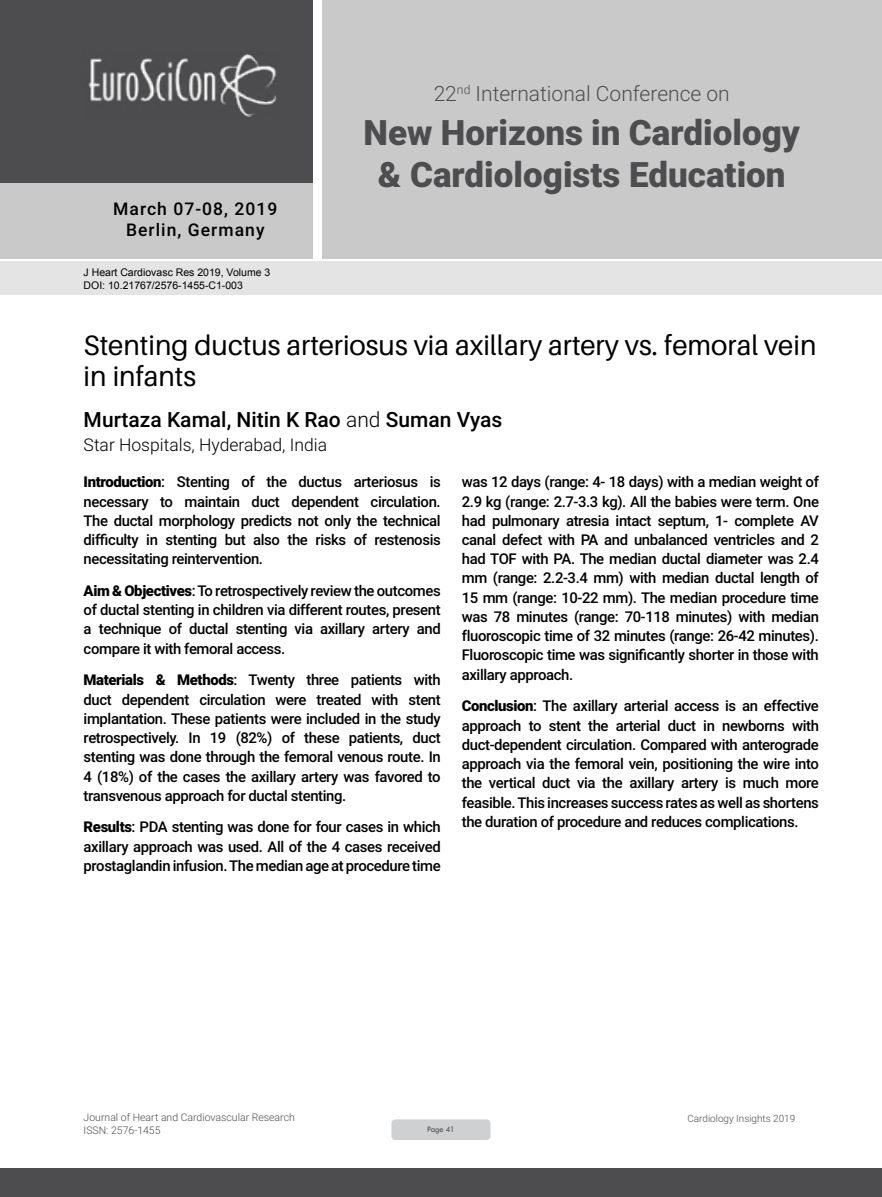
<style>
.page{position:relative;width:882px;height:1197px;background:#fff}
.page>*{position:absolute;margin:0;border:0;box-sizing:border-box;transform-origin:0 0}
.t1{font:900 35px/42px "Roboto";color:#4d4d4f;text-align:center}
.t2{font:28px/30.8px "Aileron";color:#000}
.t3{font:500 21px "Roboto";color:#000}
.t4{font:300 21px "Roboto";color:#4d4d4f}
.t5{font:500 17.5px/21px "Roboto";letter-spacing:.06em;color:#000;text-align:center}
.t6{font:300 17.5px "Roboto";color:#000}
.t7{font:500 14.88px/19.2px "Roboto";letter-spacing:-.025em;color:#000;text-align:justify}
.t8{font:10.5px/12.6px "Arial";color:#000}
.t9{font:300 10.5px "Roboto";color:#4d4d4f}
.t10{font:300 9.97px "Roboto";color:#4d4d4f}
.t11{font:8.75px "Tw Cen";letter-spacing:-.02em;color:#4d4d4f;scale:.95 1}
.s1{font-weight:300}
.s2{font-weight:900}
</style>
<div class="page">
<div style="left:0;top:0;width:313px;height:183px;background:#4d4d4f"></div>
<div style="left:1px;top:183px;width:312px;height:76px;background:#c9c9ca"></div>
<div style="left:323px;top:0;width:559px;height:259px;background:#c9c9ca"></div>
<img style="left:88px;top:54px;width:188px;height:63px">
<div style="left:0;top:1169px;width:882px;height:28px;background:#4d4d4f"></div>
<div style="left:1px;top:261px;width:881px;height:33px;background:#e4e4e4"></div>
<div style="left:391px;top:1119px;width:100px;height:21px;background:#cfd0d2;border-radius:4px"></div>
<h3 class="t4" style="left:434px;top:79px;width:298px">22<sup>nd</sup> International Conference on</h3>
<p class="t5" style="left:113px;top:198px;width:166px">March 07-08, 2019<br>Berlin, Germany</p>
<p class="t8" style="left:84px;top:266px;width:188px">J Heart Cardiovasc Res 2019, Volume 3<br>DOI: 10.21767/2576-1455-C1-003</p>
<h1 class="t1" style="left:364px;top:110px;width:438px">New Horizons in Cardiology &amp; Cardiologists Education</h1>
<h2 class="t2" style="left:84px;top:331px;width:734px">Stenting ductus arteriosus via axillary artery vs. femoral vein in infants</h2>
<h3 class="t3" style="left:84px;top:405px;width:420px">Murtaza Kamal, Nitin K Rao <span class="s1">and</span> Suman Vyas</h3>
<p class="t6" style="left:84px;top:433px;width:245px">Star Hospitals, Hyderabad, India</p>
<p class="t7" style="left:84px;top:472px;width:359px"><span class="s2">Introduction</span>: Stenting of the ductus arteriosus is necessary to maintain duct dependent circulation.<br>The ductal morphology predicts not only the technical difficulty in stenting but also the risks of restenosis necessitating reintervention.</p>
<p class="t7" style="left:84px;top:580px;width:359px"><span class="s2">Aim &amp; Objectives</span>: To retrospectively review the outcomes of ductal stenting in children via different routes, present a technique of ductal stenting via axillary artery and compare it with femoral access.</p>
<p class="t7" style="left:84px;top:670px;width:359px"><span class="s2">Materials &amp; Methods</span>: Twenty three patients with duct dependent circulation were treated with stent implantation. These patients were included in the study retrospectively. In 19 (82%) of these patients, duct stenting was done through the femoral venous route. In 4 (18%) of the cases the axillary artery was favored to transvenous approach for ductal stenting.</p>
<p class="t7" style="left:84px;top:817px;width:359px"><span class="s2">Results</span>: PDA stenting was done for four cases in which axillary approach was used. All of the 4 cases received prostaglandin infusion. The median age at procedure time</p>
<p class="t7" style="left:462px;top:472px;width:359px">was 12 days (range: 4- 18 days) with a median weight of 2.9 kg (range: 2.7-3.3 kg). All the babies were term. One had pulmonary atresia intact septum, 1- complete AV canal defect with PA and unbalanced ventricles and 2 had TOF with PA. The median ductal diameter was 2.4 mm (range: 2.2-3.4 mm) with median ductal length of 15 mm (range: 10-22 mm). The median procedure time was 78 minutes (range: 70-118 minutes) with median fluoroscopic time of 32 minutes (range: 26-42 minutes).<br>Fluoroscopic time was significantly shorter in those with axillary approach.</p>
<p class="t7" style="left:462px;top:696px;width:359px"><span class="s2">Conclusion</span>: The axillary arterial access is an effective approach to stent the arterial duct in newborns with duct-dependent circulation. Compared with anterograde approach via the femoral vein, positioning the wire into the vertical duct via the axillary artery is much more feasible. This increases success rates as well as shortens the duration of procedure and reduces complications.</p>
<p class="t9" style="left:84px;top:1110px;width:213px">Journal of Heart and Cardiovascular Research</p>
<p class="t10" style="left:687px;top:1111px;width:109px">Cardiology Insights 2019</p>
<p class="t9" style="left:84px;top:1123px;width:78px">ISSN: 2576-1455</p>
<p class="t11" style="left:427px;top:1124px;width:31px">Page 41</p>
</div>
